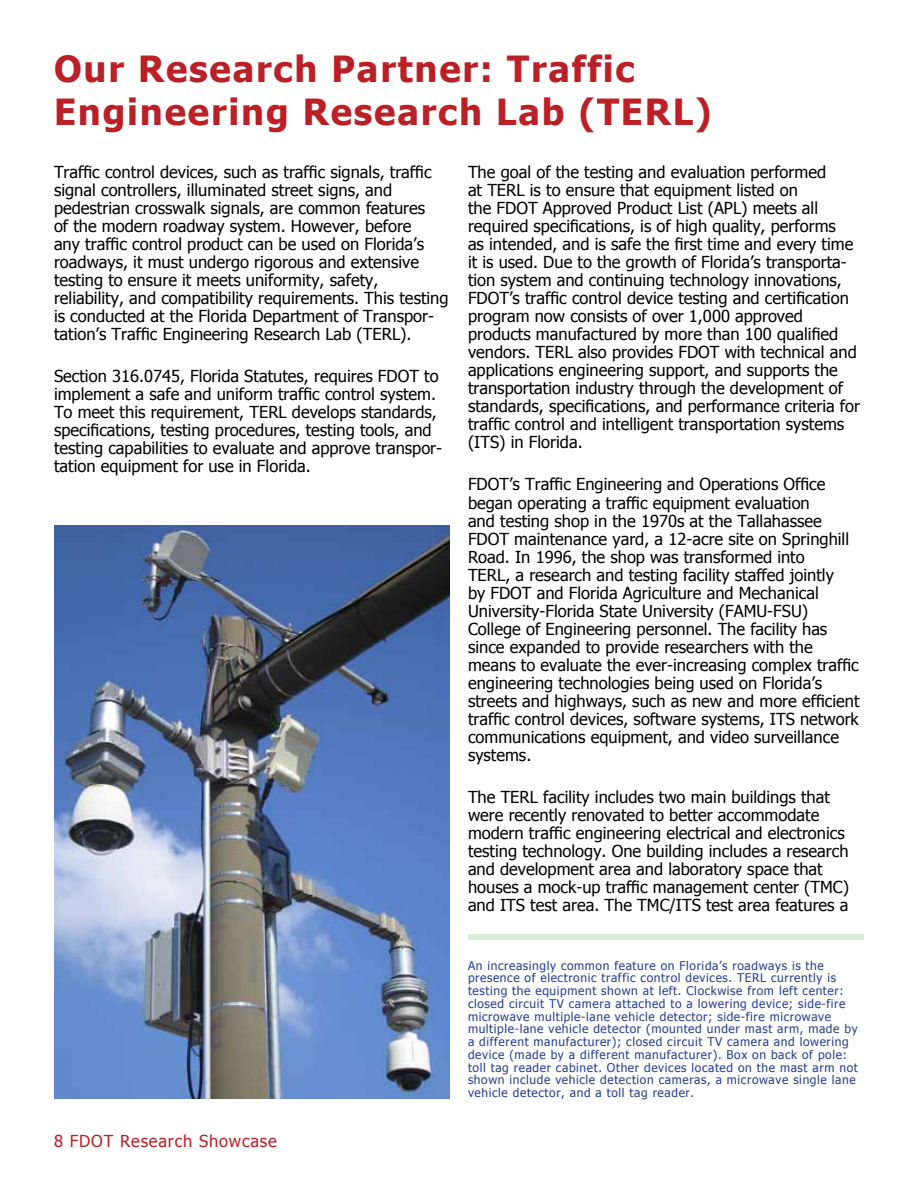
<style>
.page{position:relative;width:918px;height:1188px;background:#fff}
.page>*{position:absolute;margin:0;border:0;box-sizing:border-box;transform-origin:0 0}
.t1{font:700 36px/43.2px "Tahoma";letter-spacing:.05em;color:#ba2025}
.t2{font:16.5px/18px "Tahoma";color:#000}
.t3{font:16.5px "Tahoma";letter-spacing:.05em;color:#ba2025}
.t4{font:12px/12.8px "Tahoma";letter-spacing:.05em;color:#25408f}
</style>
<div class="page">
<img style="left:54px;top:525px;width:396px;height:573px">
<div style="left:468px;top:935px;width:396px;height:5px;background:#d7edd9"></div>
<h1 class="t1" style="left:54px;top:45px;width:659px">Our Research Partner: Traffic<br>Engineering Research Lab (TERL)</h1>
<p class="t2" style="left:54px;top:162px;width:396px">Traffic control devices, such as traffic signals, traffic signal controllers, illuminated street signs, and pedestrian crosswalk signals, are common features<br>of the modern roadway system. However, before<br>any traffic control product can be used on Florida’s roadways, it must undergo rigorous and extensive testing to ensure it meets uniformity, safety, reliability, and compatibility requirements. This testing is conducted at the Florida Department of Transpor&shy;tation’s Traffic Engineering Research Lab (TERL).</p>
<p class="t2" style="left:54px;top:367px;width:390px">Section 316.0745, Florida Statutes, requires FDOT to implement a safe and uniform traffic control system.<br>To meet this requirement, TERL develops standards, specifications, testing procedures, testing tools, and testing capabilities to evaluate and approve transpor&shy;tation equipment for use in Florida.</p>
<p class="t2" style="left:468px;top:162px;width:394px">The goal of the testing and evaluation performed<br>at TERL is to ensure that equipment listed on<br>the FDOT Approved Product List (APL) meets all required specifications, is of high quality, performs<br>as intended, and is safe the first time and every time it is used. Due to the growth of Florida’s transporta&shy;tion system and continuing technology innovations, FDOT’s traffic control device testing and certification program now consists of over 1,000 approved products manufactured by more than 100 qualified vendors. TERL also provides FDOT with technical and applications engineering support, and supports the transportation industry through the development of standards, specifications, and performance criteria for traffic control and intelligent transportation systems (ITS) in Florida.</p>
<p class="t2" style="left:468px;top:475px;width:393px">FDOT’s Traffic Engineering and Operations Office began operating a traffic equipment evaluation<br>and testing shop in the 1970s at the Tallahassee FDOT maintenance yard, a 12-acre site on Springhill Road. In 1996, the shop was transformed into<br>TERL, a research and testing facility staffed jointly<br>by FDOT and Florida Agriculture and Mechanical University-Florida State University (FAMU-FSU)<br>College of Engineering personnel. The facility has since expanded to provide researchers with the means to evaluate the ever-increasing complex traffic engineering technologies being used on Florida’s streets and highways, such as new and more efficient traffic control devices, software systems, ITS network communications equipment, and video surveillance systems.</p>
<p class="t2" style="left:468px;top:787px;width:383px">The TERL facility includes two main buildings that were recently renovated to better accommodate modern traffic engineering electrical and electronics testing technology. One building includes a research and development area and laboratory space that houses a mock-up traffic management center (TMC) and ITS test area. The TMC/ITS test area features a</p>
<p class="t3" style="left:54px;top:1130px;width:224px">8 FDOT Research Showcase</p>
<p class="t4" style="left:468px;top:958px;width:391px">An increasingly common feature on Florida’s roadways is the presence of electronic traffic control devices. TERL currently is testing the equipment shown at left. Clockwise from left center: closed circuit TV camera attached to a lowering device; side-fire microwave multiple-lane vehicle detector; side-fire microwave multiple-lane vehicle detector (mounted under mast arm, made by a different manufacturer); closed circuit TV camera and lowering device (made by a different manufacturer). Box on back of pole: toll tag reader cabinet. Other devices located on the mast arm not shown include vehicle detection cameras, a microwave single lane vehicle detector, and a toll tag reader.</p>
</div>
